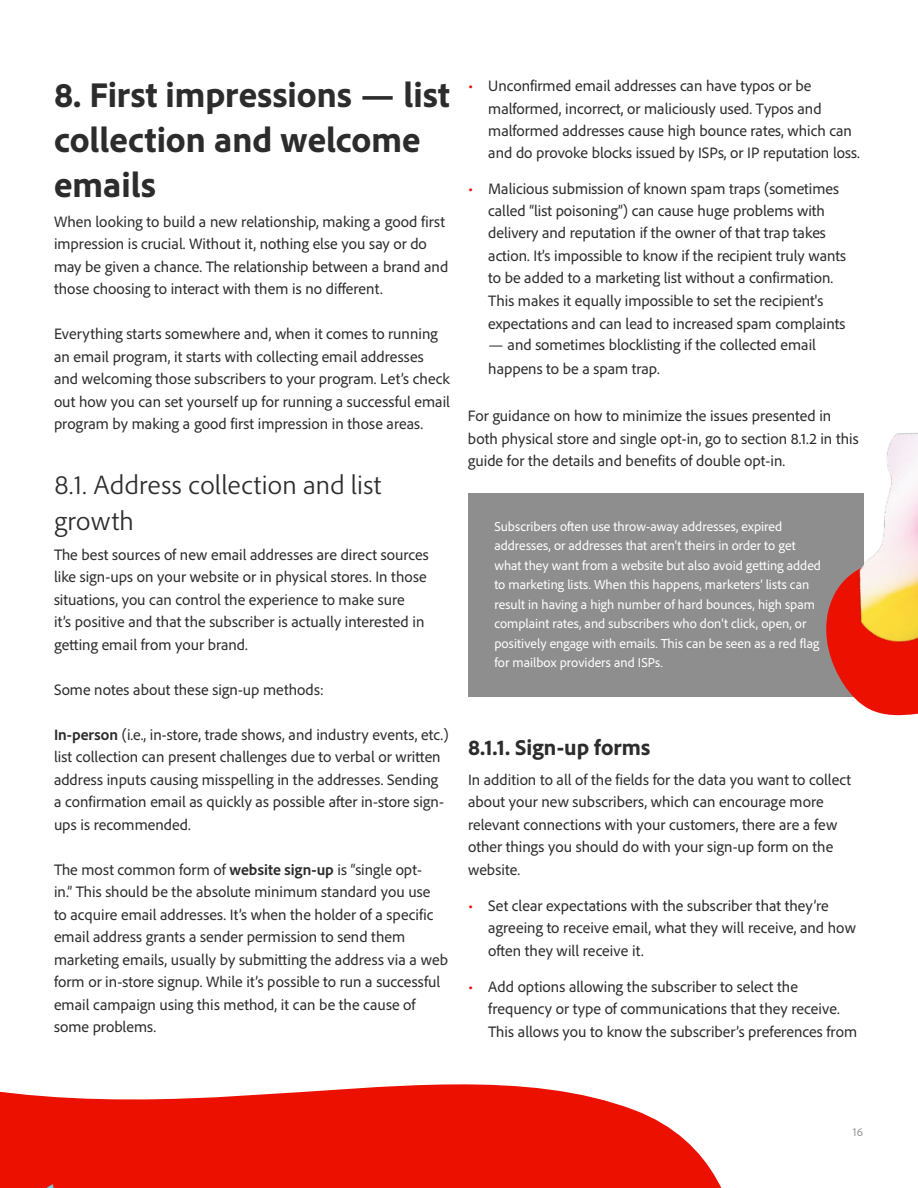
<style>
.page{position:relative;width:918px;height:1188px;background:#fff}
.page>*{position:absolute;margin:0;border:0;box-sizing:border-box;transform-origin:0 0}
.t1{font:800 36px/45px "Adobe Clean";color:#2c2c2c}
.t2{font:300 27px/36px "Adobe Clean";color:#2c2c2c}
.t3{font:800 22.5px "Adobe Clean";color:#2c2c2c}
.t4{font:15.75px/22.5px "Adobe Clean";color:#2c2c2c}
.t5{font:13.5px/19.5px "Adobe Clean";color:#fff}
.t6{font:12px "Adobe Clean";color:#949598}
.s1{font-weight:700}
.s2{font-size:16.5px;color:#eb1000}
</style>
<div class="page">
<div style="left:468px;top:493px;width:396px;height:204px;background:#8e8e8e"></div>
<svg style="left:0;top:1084px;width:722px;height:104px;fill:#eb1000"></svg>
<div style="left:46px;top:1108px;width:179px;height:80px;background:#eb1000"></div>
<img style="left:826px;top:433px;width:92px;height:283px">
<h1 class="t1" style="left:54px;top:71px;width:398px">8. First impressions — list collection and welcome emails</h1>
<p class="t4" style="left:54px;top:210px;width:396px">When looking to build a new relationship, making a good first impression is crucial. Without it, nothing else you say or do may be given a chance. The relationship between a brand and those choosing to interact with them is no different.</p>
<p class="t4" style="left:54px;top:322px;width:398px">Everything starts somewhere and, when it comes to running an email program, it starts with collecting email addresses and welcoming those subscribers to your program. Let’s check out how you can set yourself up for running a successful email program by making a good first impression in those areas.</p>
<h2 class="t2" style="left:54px;top:467px;width:329px">8.1. Address collection and list growth</h2>
<p class="t4" style="left:54px;top:543px;width:376px">The best sources of new email addresses are direct sources like sign-ups on your website or in physical stores. In those situations, you can control the experience to make sure<br>it’s positive and that the subscriber is actually interested in getting email from your brand.</p>
<p class="t4" style="left:54px;top:678px;width:271px">Some notes about these sign-up methods:</p>
<p class="t4" style="left:54px;top:723px;width:396px"><span class="s1">In-person</span> (i.e., in-store, trade shows, and industry events, etc.) list collection can present challenges due to verbal or written address inputs causing misspelling in the addresses. Sending a confirmation email as quickly as possible after in-store sign&shy;ups is recommended.</p>
<p class="t4" style="left:54px;top:858px;width:395px">The most common form of <span class="s1">website sign-up</span> is “single opt-<br>in.” This should be the absolute minimum standard you use<br>to acquire email addresses. It’s when the holder of a specific email address grants a sender permission to send them marketing emails, usually by submitting the address via a web form or in-store signup. While it’s possible to run a successful email campaign using this method, it can be the cause of some problems.</p>
<p class="t4" style="left:488px;top:74px;width:373px;text-indent:-20px"><span class="s2">•</span> Unconfirmed email addresses can have typos or be malformed, incorrect, or maliciously used. Typos and malformed addresses cause high bounce rates, which can and do provoke blocks issued by ISPs, or IP reputation loss.</p>
<p class="t4" style="left:488px;top:177px;width:359px;text-indent:-20px"><span class="s2">•</span> Malicious submission of known spam traps (sometimes called “list poisoning”) can cause huge problems with delivery and reputation if the owner of that trap takes action. It’s impossible to know if the recipient truly wants to be added to a marketing list without a confirmation.<br>This makes it equally impossible to set the recipient's expectations and can lead to increased spam complaints</p>
<p class="t4" style="left:488px;top:333px;width:329px;line-height:23.5px">— and sometimes blocklisting if the collected email happens to be a spam trap.</p>
<p class="t4" style="left:468px;top:404px;width:392px">For guidance on how to minimize the issues presented in both physical store and single opt-in, go to section 8.1.2 in this guide for the details and benefits of double opt-in.</p>
<p class="t5" style="left:494px;top:516px;width:328px">Subscribers often use throw-away addresses, expired addresses, or addresses that aren’t theirs in order to get what they want from a website but also avoid getting added to marketing lists. When this happens, marketers’ lists can result in having a high number of hard bounces, high spam complaint rates, and subscribers who don’t click, open, or positively engage with emails. This can be seen as a red flag for mailbox providers and ISPs.</p>
<h3 class="t3" style="left:468px;top:733px;width:184px">8.1.1. Sign-up forms</h3>
<p class="t4" style="left:468px;top:768px;width:385px">In addition to all of the fields for the data you want to collect about your new subscribers, which can encourage more relevant connections with your customers, there are a few other things you should do with your sign-up form on the website.</p>
<p class="t4" style="left:488px;top:894px;width:369px;text-indent:-20px"><span class="s2">•</span> Set clear expectations with the subscriber that they’re agreeing to receive email, what they will receive, and how often they will receive it.</p>
<p class="t4" style="left:488px;top:975px;width:370px;text-indent:-20px"><span class="s2">•</span> Add options allowing the subscriber to select the frequency or type of communications that they receive.<br>This allows you to know the subscriber’s preferences from</p>
<p class="t6" style="left:853px;top:1124px;width:12px">16</p>
</div>
